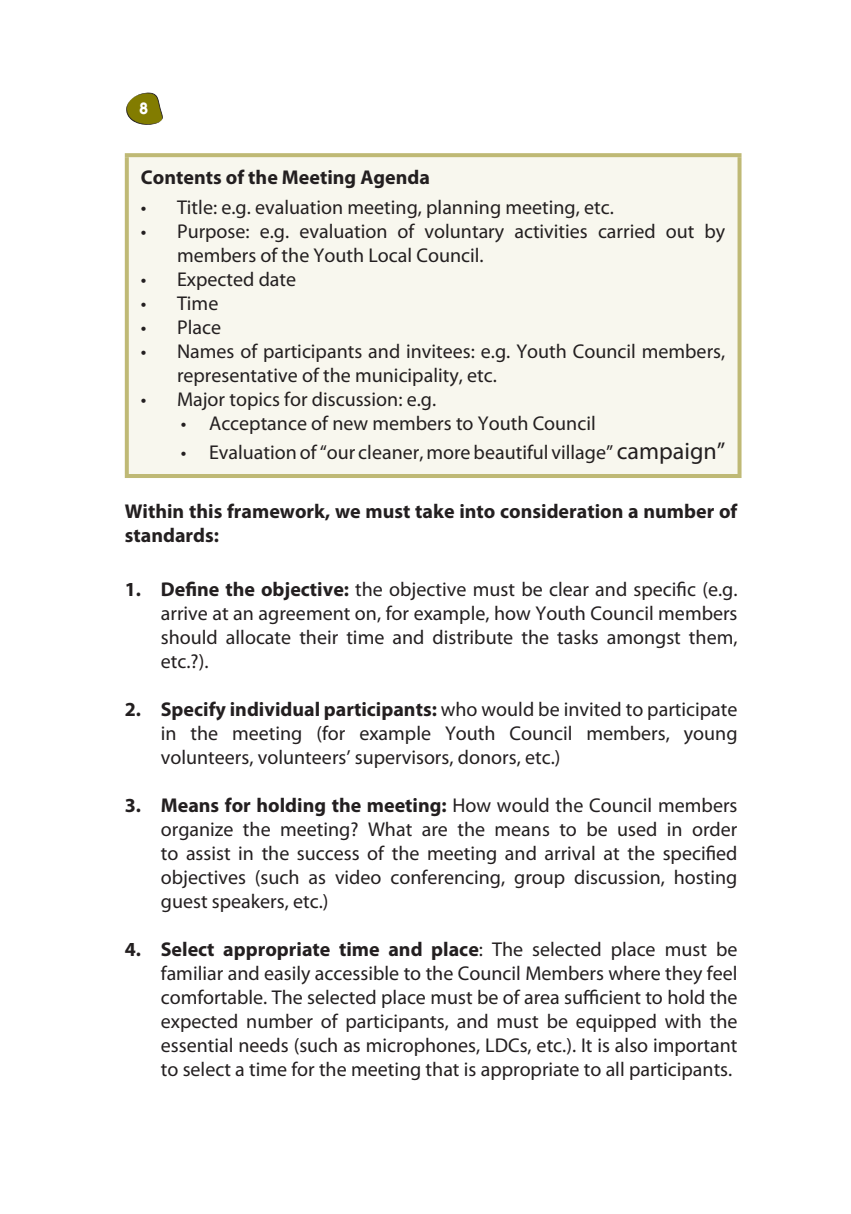
<style>
.page{position:relative;width:851px;height:1214px;background:#fff}
.page>*{position:absolute;margin:0;border:0;box-sizing:border-box;transform-origin:0 0}
.t1{font:700 24px "Win Soft Pro";color:#fff}
.t2{font:20px/24px "Myriad Pro";color:#231f20;text-align:justify}
.t3{font:700 20px/24px "Myriad Pro";color:#231f20}
.s1{font-size:24px}
.s2{font-weight:700}
</style>
<div class="page">
<div style="left:127px;top:155px;width:612px;height:321px;background:#f8f7ee"></div>
<svg style="left:125px;top:153px;width:616px;height:4px;background:#c1bb7a"></svg>
<svg style="left:125px;top:157px;width:4px;height:317px"></svg>
<svg style="left:737px;top:157px;width:4px;height:317px"></svg>
<hr style="left:125px;top:474px;width:616px;height:4px;background:#bfb975">
<svg style="left:126px;top:92px;width:37px;height:33px"></svg>
<p class="t1" style="left:139px;top:90px;width:11px">8</p>
<p class="t3" style="left:141px;top:165px;width:290px">Contents of the Meeting Agenda</p>
<p class="t2" style="left:141px;top:195px;width:474px">• Title: e.g. evaluation meeting, planning meeting, etc.</p>
<p class="t2" style="left:177px;top:219px;width:549px;text-indent:-36px">• Purpose: e.g. evaluation of voluntary activities carried out by members of the Youth Local Council.</p>
<p class="t2" style="left:141px;top:267px;width:157px">• Expected date</p>
<p class="t2" style="left:141px;top:291px;width:79px">• Time</p>
<p class="t2" style="left:141px;top:315px;width:81px">• Place</p>
<p class="t2" style="left:177px;top:339px;width:549px;text-indent:-36px">• Names of participants and invitees: e.g. Youth Council members, representative of the municipality, etc.</p>
<p class="t2" style="left:141px;top:387px;width:297px">• Major topics for discussion: e.g.</p>
<p class="t2" style="left:181px;top:411px;width:416px">• Acceptance of new members to Youth Council</p>
<p class="t2" style="left:181px;top:440px;width:546px">• Evaluation of “our cleaner, more beautiful village” <span class="s1">campaign”</span></p>
<p class="t3" style="left:125px;top:498px;width:614px">Within this framework, we must take into consideration a number of standards:</p>
<p class="t2" style="left:161px;top:576px;width:578px;text-indent:-36px"><span class="s2">1. Define the objective:</span> the objective must be clear and specific (e.g. arrive at an agreement on, for example, how Youth Council members should allocate their time and distribute the tasks amongst them, etc.?).</p>
<p class="t2" style="left:161px;top:696px;width:578px;text-indent:-36px"><span class="s2">2. Specify individual participants:</span> who would be invited to participate in the meeting (for example Youth Council members, young volunteers, volunteers’ supervisors, donors, etc.)</p>
<p class="t2" style="left:161px;top:792px;width:578px;text-indent:-36px"><span class="s2">3. Means for holding the meeting:</span> How would the Council members organize the meeting? What are the means to be used in order to assist in the success of the meeting and arrival at the specified objectives (such as video conferencing, group discussion, hosting guest speakers, etc.)</p>
<p class="t2" style="left:161px;top:936px;width:578px;text-indent:-36px"><span class="s2">4. Select appropriate time and place</span>: The selected place must be familiar and easily accessible to the Council Members where they feel comfortable. The selected place must be of area sufficient to hold the expected number of participants, and must be equipped with the essential needs (such as microphones, LDCs, etc.). It is also important to select a time for the meeting that is appropriate to all participants.</p>
</div>
